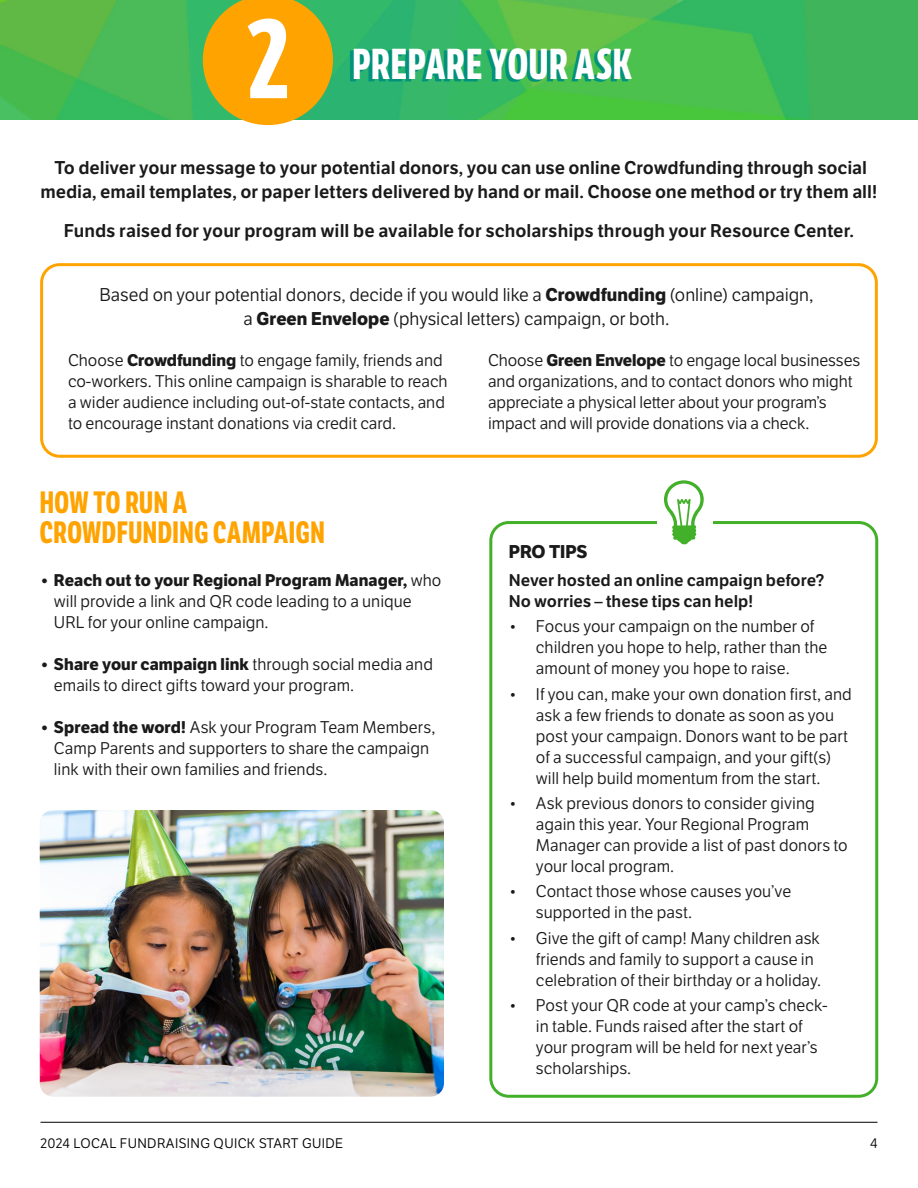
<style>
.page{position:relative;width:918px;height:1188px;background:#fff}
.page>*{position:absolute;margin:0;border:0;box-sizing:border-box;transform-origin:0 0}
.t1{font:700 112.8px "LFT Etica Compressed";color:#fff}
.t2{font:700 42px "LFT Etica Compressed";letter-spacing:.015em;color:#fff}
.t3{font:700 30px/30px "LFT Etica Compressed";letter-spacing:.02em;color:#ffa300}
.t4{font:18px/24px "LFT Etica SB";color:#1a1a1a;text-align:center}
.t5{font:18px/24px "LFT Etica";color:#1a1a1a;text-align:center}
.t6{font:700 18px "LFT Etica";letter-spacing:-.01em;color:#1a1a1a}
.t7{font:16.5px/21px "LFT Etica";color:#1a1a1a}
.t8{font:16.5px/21px "LFT Etica SB";letter-spacing:-.005em;color:#1a1a1a}
.t9{font:13.5px "LFT Etica";letter-spacing:.03em;color:#000}
.s1{font-weight:700}
</style>
<div class="page">
<hr style="left:40px;top:1122px;width:838px;height:1px;background:#000">
<img style="left:0;top:0;width:918px;height:120px">
<svg style="left:350px;top:50px;width:278px;height:32px;background:#1da46d"></svg>
<svg style="left:203px;top:0;width:130px;height:125px;background:#dda918"></svg>
<div style="left:489px;top:521px;width:389px;height:577px;border:3px solid #43b02a;border-radius:18px"></div>
<div style="left:657px;top:513px;width:55px;height:23px;background:#fff"></div>
<svg style="left:664px;top:480px;width:40px;height:64px"></svg>
<img style="left:40px;top:810px;width:404px;height:287px">
<div style="left:40px;top:263px;width:838px;height:195px;border:3px solid #ffa300;border-radius:18px"></div>
<h1 class="t1" style="left:246px;top:-9px;width:46px">2</h1>
<h2 class="t2" style="left:352px;top:39px;width:281px">PREPARE YOUR ASK</h2>
<p class="t4" style="left:41px;top:156px;width:839px">To deliver your message to your potential donors, you can use online Crowdfunding through social media, email templates, or paper letters delivered by hand or mail. Choose one method or try them all!</p>
<p class="t4" style="left:64px;top:219px;width:792px">Funds raised for your program will be available for scholarships through your Resource Center.</p>
<p class="t5" style="left:100px;top:284px;width:715px">Based on your potential donors, decide if you would like a <span class="s1">Crowdfunding</span> (online) campaign, a <span class="s1">Green Envelope</span> (physical letters) campaign, or both.</p>
<p class="t7" style="left:488px;top:350px;width:374px">Choose <span class="s1">Green Envelope</span> to engage local businesses and organizations, and to contact donors who might appreciate a physical letter about your program’s impact and will provide donations via a check.</p>
<p class="t7" style="left:68px;top:350px;width:381px">Choose <span class="s1">Crowdfunding</span> to engage family, friends and co-workers. This online campaign is sharable to reach a wider audience including out-of-state contacts, and to encourage instant donations via credit card.</p>
<h3 class="t3" style="left:40px;top:488px;width:286px">HOW TO RUN A<br>CROWDFUNDING CAMPAIGN</h3>
<p class="t7" style="left:54px;top:570px;width:389px;text-indent:-13px"><span class="s1">• Reach out to your Regional Program Manager,</span> who will provide a link and QR code leading to a unique<br>URL for your online campaign.</p>
<p class="t7" style="left:54px;top:654px;width:380px;text-indent:-13px"><span class="s1">• Share your campaign link</span> through social media and emails to direct gifts toward your program.</p>
<p class="t7" style="left:54px;top:717px;width:383px;text-indent:-13px"><span class="s1">• Spread the word!</span> Ask your Program Team Members,<br>Camp Parents and supporters to share the campaign link with their own families and friends.</p>
<p class="t6" style="left:509px;top:541px;width:80px">PRO TIPS</p>
<p class="t8" style="left:509px;top:570px;width:317px">Never hosted an online campaign before?<br>No worries – these tips can help!</p>
<p class="t7" style="left:536px;top:617px;width:293px;text-indent:-27px">• Focus your campaign on the number of children you hope to help, rather than the amount of money you hope to raise.</p>
<p class="t7" style="left:536px;top:684px;width:317px;text-indent:-27px">• If you can, make your own donation first, and ask a few friends to donate as soon as you post your campaign. Donors want to be part of a successful campaign, and your gift(s) will help build momentum from the start.</p>
<p class="t7" style="left:536px;top:793px;width:313px;text-indent:-27px">• Ask previous donors to consider giving again this year. Your Regional Program Manager can provide a list of past donors to your local program.</p>
<p class="t7" style="left:536px;top:882px;width:257px;text-indent:-27px">• Contact those whose causes you’ve supported in the past.</p>
<p class="t7" style="left:536px;top:928px;width:287px;text-indent:-27px">• Give the gift of camp! Many children ask friends and family to support a cause in celebration of their birthday or a holiday.</p>
<p class="t7" style="left:536px;top:995px;width:293px;text-indent:-27px">• Post your QR code at your camp’s check&shy;in table. Funds raised after the start of your program will be held for next year’s scholarships.</p>
<p class="t9" style="left:40px;top:1135px;width:304px">2024 LOCAL FUNDRAISING QUICK START GUIDE</p>
<p class="t9" style="left:870px;top:1135px;width:9px">4</p>
</div>
